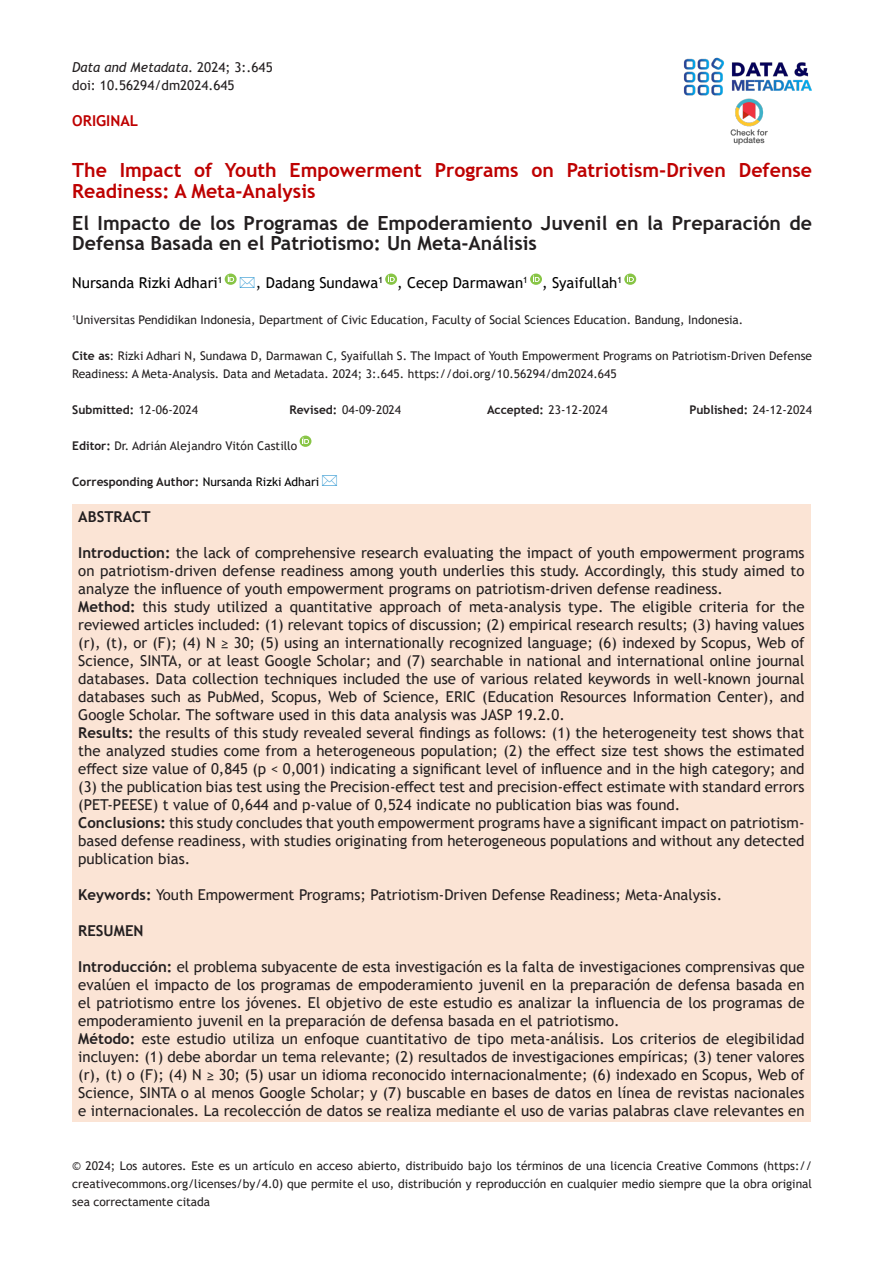
<style>
.page{position:relative;width:893px;height:1263px;background:#fff}
.page>*{position:absolute;margin:0;border:0;box-sizing:border-box;transform-origin:0 0}
.t1{font:700 19.5px/19.5px "Trebuchet MS";color:#231f20}
.t2{font:700 19.5px/21px "Trebuchet MS";color:#be0000}
.t3{font:15px/18px "Trebuchet MS";color:#231f20;text-align:justify}
.t4{font:15px "Trebuchet MS";color:#000}
.t5{font:700 15px "Trebuchet MS";color:#231f20}
.t6{font:700 15px "Trebuchet MS";color:#be0000}
.t7{font:italic 13.5px "Trebuchet MS";color:#231f20}
.t8{font:13.5px "Trebuchet MS";color:#231f20}
.t9{font:12px/18px "Trebuchet MS";color:#231f20;text-align:justify}
.t10{font:700 12px "Trebuchet MS";color:#231f20}
.s1{font-style:normal}
.s2{font-weight:700}
.s3{font-weight:400}
.s4{font-weight:400;color:#000}
</style>
<div class="page">
<img style="left:683px;top:57px;width:129px;height:39px">
<img style="left:730px;top:98px;width:38px;height:47px">
<svg style="left:385px;top:274px;width:12px;height:11px"></svg>
<svg style="left:530px;top:274px;width:12px;height:11px"></svg>
<svg style="left:624px;top:274px;width:12px;height:11px"></svg>
<div style="left:72px;top:504px;width:739px;height:618px;background:#fbe4d5"></div>
<svg style="left:300px;top:436px;width:11px;height:11px"></svg>
<svg style="left:225px;top:274px;width:12px;height:11px"></svg>
<p class="t7" style="left:72px;top:59px;width:202px">Data and Metadata<span class="s1">. 2024; 3:.645</span></p>
<p class="t8" style="left:72px;top:77px;width:164px">doi: 10.56294/dm2024.645</p>
<p class="t6" style="left:72px;top:111px;width:67px">ORIGINAL</p>
<p class="t2" style="left:72px;top:159px;width:741px">The Impact of Youth Empowerment Programs on Patriotism-Driven Defense<br>Readiness: A Meta-Analysis</p>
<p class="t1" style="left:72px;top:214px;width:741px">El Impacto de los Programas de Empoderamiento Juvenil en la Preparación de<br>Defensa Basada en el Patriotismo: Un Meta-Análisis</p>
<p class="t4" style="left:72px;top:273px;width:152px">Nursanda Rizki Adhari<sup>1</sup></p>
<p class="t4" style="left:256px;top:273px;width:368px">, Dadang Sundawa<sup>1</sup> , Cecep Darmawan<sup>1</sup> , Syaifullah<sup>1</sup></p>
<p class="t9" style="left:72px;top:311px;width:672px"><sup>1</sup>Universitas Pendidikan Indonesia, Department of Civic Education, Faculty of Social Sciences Education. Bandung, Indonesia.</p>
<p class="t9" style="left:72px;top:347px;width:741px"><span class="s2">Cite as</span>: Rizki Adhari N, Sundawa D, Darmawan C, Syaifullah S. The Impact of Youth Empowerment Programs on Patriotism-Driven Defense<br>Readiness: A Meta-Analysis. Data and Metadata. 2024; 3:.645. https://doi.org/10.56294/dm2024.645</p>
<p class="t10" style="left:72px;top:402px;width:127px">Submitted: <span class="s3">12-06-2024</span></p>
<p class="t9" style="left:289px;top:401px;width:113px"><span class="s2">Revised:</span> 04-09-2024</p>
<p class="t9" style="left:487px;top:401px;width:122px"><span class="s2">Accepted:</span> 23-12-2024</p>
<p class="t10" style="left:689px;top:402px;width:124px">Published: <span class="s3">24-12-2024</span></p>
<p class="t9" style="left:72px;top:437px;width:226px"><span class="s2">Editor:</span> Dr. Adrián Alejandro Vitón Castillo</p>
<p class="t10" style="left:72px;top:474px;width:248px">Corresponding Author: <span class="s4">Nursanda Rizki Adhari</span></p>
<p class="t5" style="left:78px;top:507px;width:74px">ABSTRACT</p>
<p class="t3" style="left:78px;top:544px;width:728px"><span class="s2">Introduction:</span> the lack of comprehensive research evaluating the impact of youth empowerment programs on patriotism-driven defense readiness among youth underlies this study. Accordingly, this study aimed to analyze the influence of youth empowerment programs on patriotism-driven defense readiness.</p>
<p class="t3" style="left:78px;top:598px;width:728px"><span class="s2">Method:</span> this study utilized a quantitative approach of meta-analysis type. The eligible criteria for the reviewed articles included: (1) relevant topics of discussion; (2) empirical research results; (3) having values (r), (t), or (F); (4) N ≥ 30; (5) using an internationally recognized language; (6) indexed by Scopus, Web of Science, SINTA, or at least Google Scholar; and (7) searchable in national and international online journal databases. Data collection techniques included the use of various related keywords in well-known journal databases such as PubMed, Scopus, Web of Science, ERIC (Education Resources Information Center), and Google Scholar. The software used in this data analysis was JASP 19.2.0.</p>
<p class="t3" style="left:78px;top:724px;width:728px"><span class="s2">Results:</span> the results of this study revealed several findings as follows: (1) the heterogeneity test shows that the analyzed studies come from a heterogeneous population; (2) the effect size test shows the estimated effect size value of 0,845 (p &lt; 0,001) indicating a significant level of influence and in the high category; and (3) the publication bias test using the Precision-effect test and precision-effect estimate with standard errors (PET-PEESE) t value of 0,644 and p-value of 0,524 indicate no publication bias was found.</p>
<p class="t3" style="left:78px;top:814px;width:728px"><span class="s2">Conclusions:</span> this study concludes that youth empowerment programs have a significant impact on patriotism&shy;based defense readiness, with studies originating from heterogeneous populations and without any detected publication bias.</p>
<p class="t3" style="left:78px;top:886px;width:645px"><span class="s2">Keywords:</span> Youth Empowerment Programs; Patriotism-Driven Defense Readiness; Meta-Analysis.</p>
<p class="t5" style="left:78px;top:921px;width:67px">RESUMEN</p>
<p class="t3" style="left:78px;top:958px;width:728px"><span class="s2">Introducción:</span> el problema subyacente de esta investigación es la falta de investigaciones comprensivas que evalúen el impacto de los programas de empoderamiento juvenil en la preparación de defensa basada en el patriotismo entre los jóvenes. El objetivo de este estudio es analizar la influencia de los programas de empoderamiento juvenil en la preparación de defensa basada en el patriotismo.</p>
<p class="t3" style="left:78px;top:1030px;width:728px"><span class="s2">Método:</span> este estudio utiliza un enfoque cuantitativo de tipo meta-análisis. Los criterios de elegibilidad incluyen: (1) debe abordar un tema relevante; (2) resultados de investigaciones empíricas; (3) tener valores (r), (t) o (F); (4) N ≥ 30; (5) usar un idioma reconocido internacionalmente; (6) indexado en Scopus, Web of Science, SINTA o al menos Google Scholar; y (7) buscable en bases de datos en línea de revistas nacionales e internacionales. La recolección de datos se realiza mediante el uso de varias palabras clave relevantes en</p>
<p class="t9" style="left:72px;top:1157px;width:741px">© 2024; Los autores. Este es un artículo en acceso abierto, distribuido bajo los términos de una licencia Creative Commons (https:// creativecommons.org/licenses/by/4.0) que permite el uso, distribución y reproducción en cualquier medio siempre que la obra original sea correctamente citada</p>
</div>
